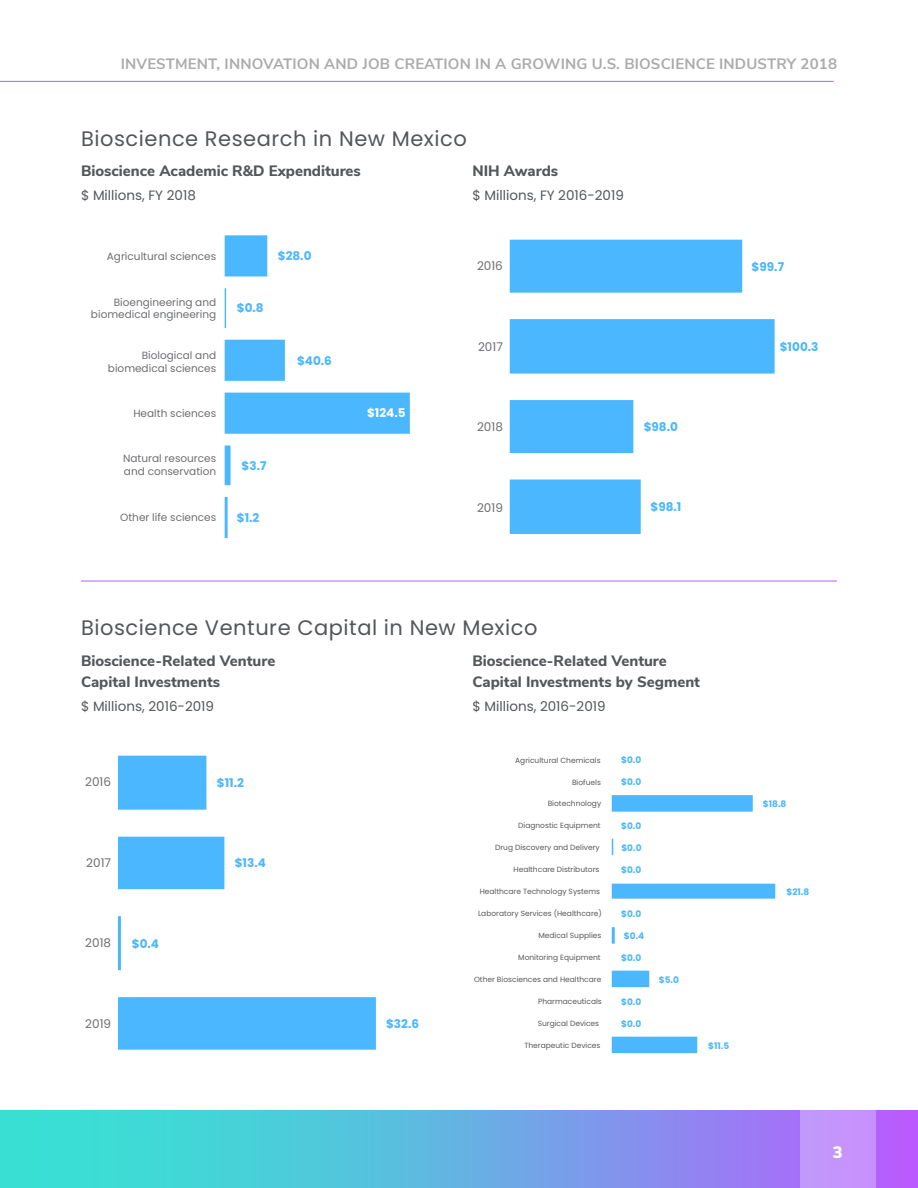
<style>
.page{position:relative;width:918px;height:1188px;background:#fff}
.page>*{position:absolute;margin:0;border:0;box-sizing:border-box;transform-origin:0 0}
.Table_Headline{font:21px "Poppins";letter-spacing:.025em;color:#54565a}
.t1{font:900 16.5px "Nunito Sans";color:#fff}
.Table_Subhead2{font:800 15px "Nunito Sans";color:#54565a}
.t2{font:700 15px "Nunito Sans";letter-spacing:.01em;color:#aaabac}
.Figure_Subhead_2{font:13.5px "Poppins";color:#54565a}
.t3{font:700 12px "Poppins";color:#4ab7ff}
.t4{font:12px "Poppins";color:#6d6e71}
.t5{font:700 12px "Poppins";color:#fff}
.t6{font:10.5px/12.6px "Poppins";color:#6d6e71;text-align:right}
.t7{font:700 9px "Poppins";color:#4ab7ff}
.t8{font:7.5px "Poppins";color:#595959}
</style>
<div class="page">
<svg style="left:0;top:1111px;width:918px;height:77px"></svg>
<div style="left:800px;top:1111px;width:76px;height:77px;background:#c495fb"></div>
<hr style="left:0;top:81px;width:834px;height:1px;background:#ba5aff">
<svg style="left:118px;top:756px;width:258px;height:294px"></svg>
<svg style="left:612px;top:795px;width:163px;height:258px"></svg>
<svg style="left:510px;top:240px;width:265px;height:294px;fill:#4ab7ff"></svg>
<svg style="left:225px;top:235px;width:185px;height:303px"></svg>
<hr style="left:81px;top:581px;width:756px;height:1px;background:#ba5aff">
<h3 class="t2" style="left:121px;top:53px;width:718px">INVESTMENT, INNOVATION AND JOB CREATION IN A GROWING U.S. BIOSCIENCE INDUSTRY 2018</h3>
<p class="Table_Headline" style="left:81px;top:126px;width:387px">Bioscience Research in New Mexico</p>
<p class="Table_Subhead2" style="left:81px;top:160px;width:281px">Bioscience Academic R&amp;D Expenditures</p>
<p class="Figure_Subhead_2" style="left:81px;top:188px;width:116px">$ Millions, FY 2018</p>
<p class="t6" style="left:107px;top:250px;width:111px">Agricultural sciences</p>
<p class="t6" style="left:91px;top:296px;width:127px">Bioengineering and biomedical engineering</p>
<p class="t6" style="left:108px;top:349px;width:110px">Biological and biomedical sciences</p>
<p class="t6" style="left:133px;top:407px;width:84px">Health sciences</p>
<p class="t6" style="left:123px;top:452px;width:95px;text-align:left">Natural resources and conservation</p>
<p class="t6" style="left:120px;top:512px;width:97px">Other life sciences</p>
<p class="t3" style="left:278px;top:249px;width:35px">$28.0</p>
<p class="t3" style="left:237px;top:301px;width:28px">$0.8</p>
<p class="t3" style="left:297px;top:354px;width:36px">$40.6</p>
<p class="t3" style="left:242px;top:459px;width:26px">$3.7</p>
<p class="t3" style="left:237px;top:511px;width:24px">$1.2</p>
<p class="t5" style="left:367px;top:406px;width:40px">$124.5</p>
<p class="Table_Subhead2" style="left:472px;top:160px;width:87px">NIH Awards</p>
<p class="Figure_Subhead_2" style="left:472px;top:188px;width:153px">$ Millions, FY 2016-2019</p>
<p class="t4" style="left:477px;top:259px;width:27px">2016</p>
<p class="t4" style="left:478px;top:339px;width:26px">2017</p>
<p class="t4" style="left:477px;top:420px;width:27px">2018</p>
<p class="t4" style="left:477px;top:500px;width:27px">2019</p>
<p class="t3" style="left:644px;top:420px;width:36px">$98.0</p>
<p class="t3" style="left:651px;top:500px;width:32px">$98.1</p>
<p class="t3" style="left:752px;top:259px;width:34px">$99.7</p>
<p class="t3" style="left:780px;top:340px;width:40px">$100.3</p>
<p class="Table_Headline" style="left:81px;top:616px;width:458px">Bioscience Venture Capital in New Mexico</p>
<p class="Table_Subhead2" style="left:81px;top:650px;width:196px">Bioscience-Related Venture</p>
<p class="Table_Subhead2" style="left:81px;top:671px;width:141px">Capital Investments</p>
<p class="Figure_Subhead_2" style="left:81px;top:699px;width:135px">$ Millions, 2016-2019</p>
<p class="Table_Subhead2" style="left:472px;top:650px;width:196px">Bioscience-Related Venture</p>
<p class="Table_Subhead2" style="left:472px;top:671px;width:229px">Capital Investments by Segment</p>
<p class="Figure_Subhead_2" style="left:472px;top:699px;width:135px">$ Millions, 2016-2019</p>
<p class="t4" style="left:85px;top:775px;width:27px">2016</p>
<p class="t3" style="left:217px;top:776px;width:29px">$11.2</p>
<p class="t4" style="left:86px;top:855px;width:26px">2017</p>
<p class="t3" style="left:235px;top:856px;width:33px">$13.4</p>
<p class="t4" style="left:85px;top:936px;width:27px">2018</p>
<p class="t3" style="left:132px;top:936px;width:29px">$0.4</p>
<p class="t4" style="left:85px;top:1017px;width:27px">2019</p>
<p class="t3" style="left:386px;top:1017px;width:35px">$32.6</p>
<p class="t8" style="left:515px;top:756px;width:87px">Agricultural Chemicals</p>
<p class="t8" style="left:572px;top:778px;width:30px">Biofuels</p>
<p class="t8" style="left:548px;top:800px;width:55px">Biotechnology</p>
<p class="t8" style="left:518px;top:822px;width:84px">Diagnostic Equipment</p>
<p class="t8" style="left:495px;top:843px;width:106px">Drug Discovery and Delivery</p>
<p class="t8" style="left:514px;top:865px;width:87px">Healthcare Distributors</p>
<p class="t8" style="left:480px;top:887px;width:122px">Healthcare Technology Systems</p>
<p class="t8" style="left:478px;top:909px;width:125px">Laboratory Services (Healthcare)</p>
<p class="t8" style="left:538px;top:931px;width:65px">Medical Supplies</p>
<p class="t8" style="left:518px;top:953px;width:84px">Monitoring Equipment</p>
<p class="t8" style="left:474px;top:975px;width:129px">Other Biosciences and Healthcare</p>
<p class="t8" style="left:538px;top:997px;width:65px">Pharmaceuticals</p>
<p class="t8" style="left:538px;top:1019px;width:63px">Surgical Devices</p>
<p class="t8" style="left:524px;top:1041px;width:78px">Therapeutic Devices</p>
<p class="t7" style="left:621px;top:754px;width:22px">$0.0</p>
<p class="t7" style="left:621px;top:776px;width:22px">$0.0</p>
<p class="t7" style="left:621px;top:820px;width:22px">$0.0</p>
<p class="t7" style="left:621px;top:842px;width:22px">$0.0</p>
<p class="t7" style="left:621px;top:865px;width:22px">$0.0</p>
<p class="t7" style="left:621px;top:909px;width:22px">$0.0</p>
<p class="t7" style="left:624px;top:931px;width:22px">$0.4</p>
<p class="t7" style="left:621px;top:953px;width:22px">$0.0</p>
<p class="t7" style="left:621px;top:997px;width:22px">$0.0</p>
<p class="t7" style="left:621px;top:1019px;width:22px">$0.0</p>
<p class="t7" style="left:659px;top:975px;width:22px">$5.0</p>
<p class="t7" style="left:708px;top:1041px;width:23px">$11.5</p>
<p class="t7" style="left:763px;top:798px;width:25px">$18.8</p>
<p class="t7" style="left:787px;top:887px;width:24px">$21.8</p>
<h2 class="t1" style="left:833px;top:1140px;width:11px">3</h2>
</div>
